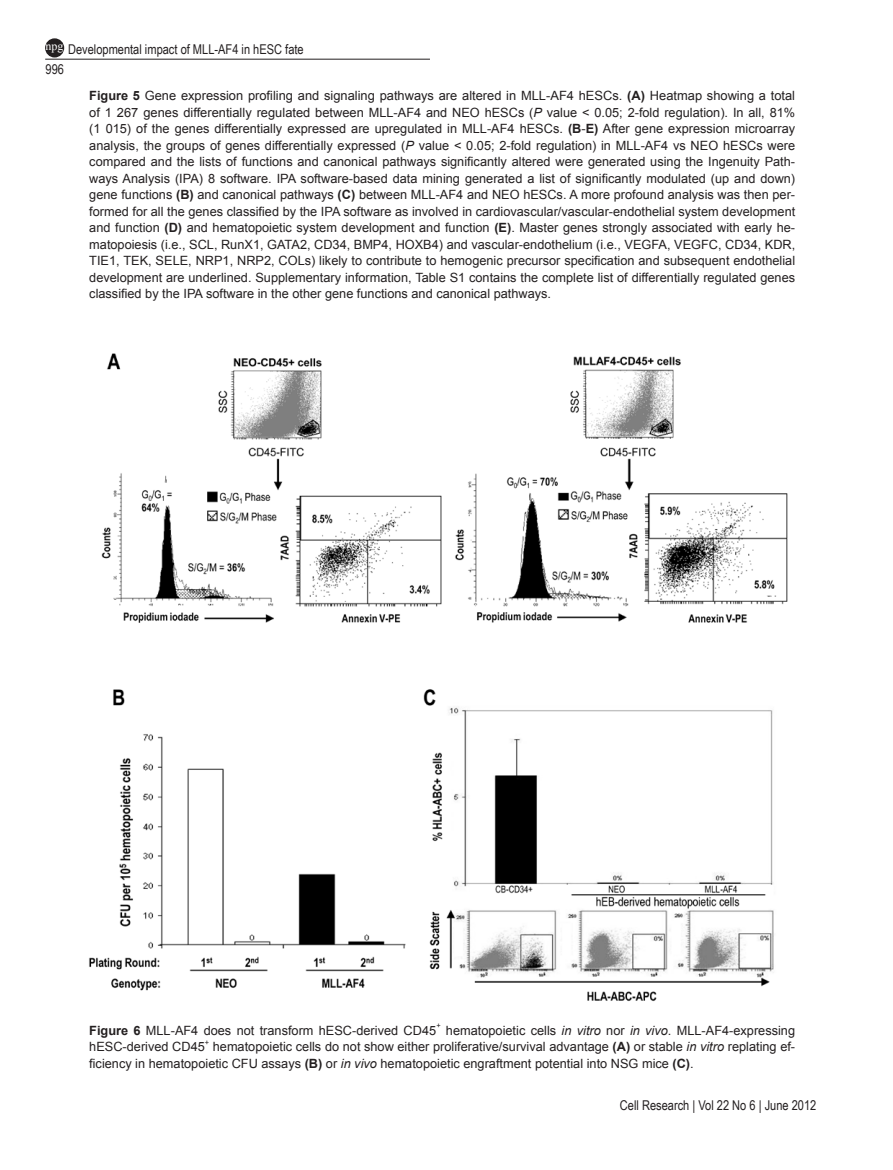
<style>
.page{position:relative;width:893px;height:1170px;background:#fff}
.page>*{position:absolute;margin:0;border:0;box-sizing:border-box;transform-origin:0 0}
.t1{font:13.5px "Arial Narrow";color:#231f20}
.t2{font:12.75px/16.5px "Arial";color:#231f20;text-align:justify}
.t3{font:12px "Times New Roman";color:#fff}
.t4{font:7.5px "Arial";color:#231f20}
.s1{font-weight:700}
.s2{font-style:italic}
</style>
<div class="page">
<hr style="left:45px;top:59px;width:385px;height:1px;background:#231f20">
<div style="left:46px;top:39px;width:17px;height:18px;background:#231f20;border-radius:50%"></div>
<div style="left:45px;top:38px;width:19px;height:19px;border:2px solid #231f20;border-radius:50%"></div>
<img style="left:89px;top:353px;width:699px;height:649px">
<p class="t1" style="left:68px;top:39px;width:237px">Developmental impact of MLL-AF4 in hESC fate</p>
<p class="t3" style="left:46px;top:38px;width:19px">npg</p>
<p class="t1" style="left:46px;top:59px;width:20px">996</p>
<p class="t2" style="left:89px;top:88px;width:707px"><span class="s1">Figure 5</span> Gene expression profiling and signaling pathways are altered in MLL-AF4 hESCs. <span class="s1">(A)</span> Heatmap showing a total of 1 267 genes differentially regulated between MLL-AF4 and NEO hESCs (<span class="s2">P</span> value &lt; 0.05; 2-fold regulation). In all, 81% (1 015) of the genes differentially expressed are upregulated in MLL-AF4 hESCs. <span class="s1">(B</span>-<span class="s1">E)</span> After gene expression microarray analysis, the groups of genes differentially expressed (<span class="s2">P</span> value &lt; 0.05; 2-fold regulation) in MLL-AF4 vs NEO hESCs were compared and the lists of functions and canonical pathways significantly altered were generated using the Ingenuity Path&shy;ways Analysis (IPA) 8 software. IPA software-based data mining generated a list of significantly modulated (up and down) gene functions <span class="s1">(B)</span> and canonical pathways <span class="s1">(C)</span> between MLL-AF4 and NEO hESCs. A more profound analysis was then per&shy;formed for all the genes classified by the IPA software as involved in cardiovascular/vascular-endothelial system development and function <span class="s1">(D)</span> and hematopoietic system development and function <span class="s1">(E)</span>. Master genes strongly associated with early he&shy;matopoiesis (i.e., SCL, RunX1, GATA2, CD34, BMP4, HOXB4) and vascular-endothelium (i.e., VEGFA, VEGFC, CD34, KDR, TIE1, TEK, SELE, NRP1, NRP2, COLs) likely to contribute to hemogenic precursor specification and subsequent endothelial development are underlined. Supplementary information, Table S1 contains the complete list of differentially regulated genes classified by the IPA software in the other gene functions and canonical pathways.</p>
<p class="t2" style="left:89px;top:1021px;width:348px"><span class="s1">Figure 6</span> MLL-AF4 does not transform hESC-derived CD45</p>
<p class="t4" style="left:436px;top:1020px;width:6px">+</p>
<p class="t2" style="left:446px;top:1021px;width:351px">hematopoietic cells <span class="s2">in vitro</span> nor <span class="s2">in vivo</span>. MLL-AF4-expressing</p>
<p class="t2" style="left:89px;top:1038px;width:117px">hESC-derived CD45</p>
<p class="t4" style="left:205px;top:1037px;width:6px">+</p>
<p class="t2" style="left:89px;top:1038px;width:707px;text-indent:124px">hematopoietic cells do not show either proliferative/survival advantage <span class="s1">(A)</span> or stable <span class="s2">in vitro</span> replating ef&shy;ficiency in hematopoietic CFU assays <span class="s1">(B)</span> or <span class="s2">in vivo</span> hematopoietic engraftment potential into NSG mice <span class="s1">(C)</span>.</p>
<p class="t1" style="left:620px;top:1094px;width:198px">Cell Research | Vol 22 No 6 | June 2012</p>
</div>
